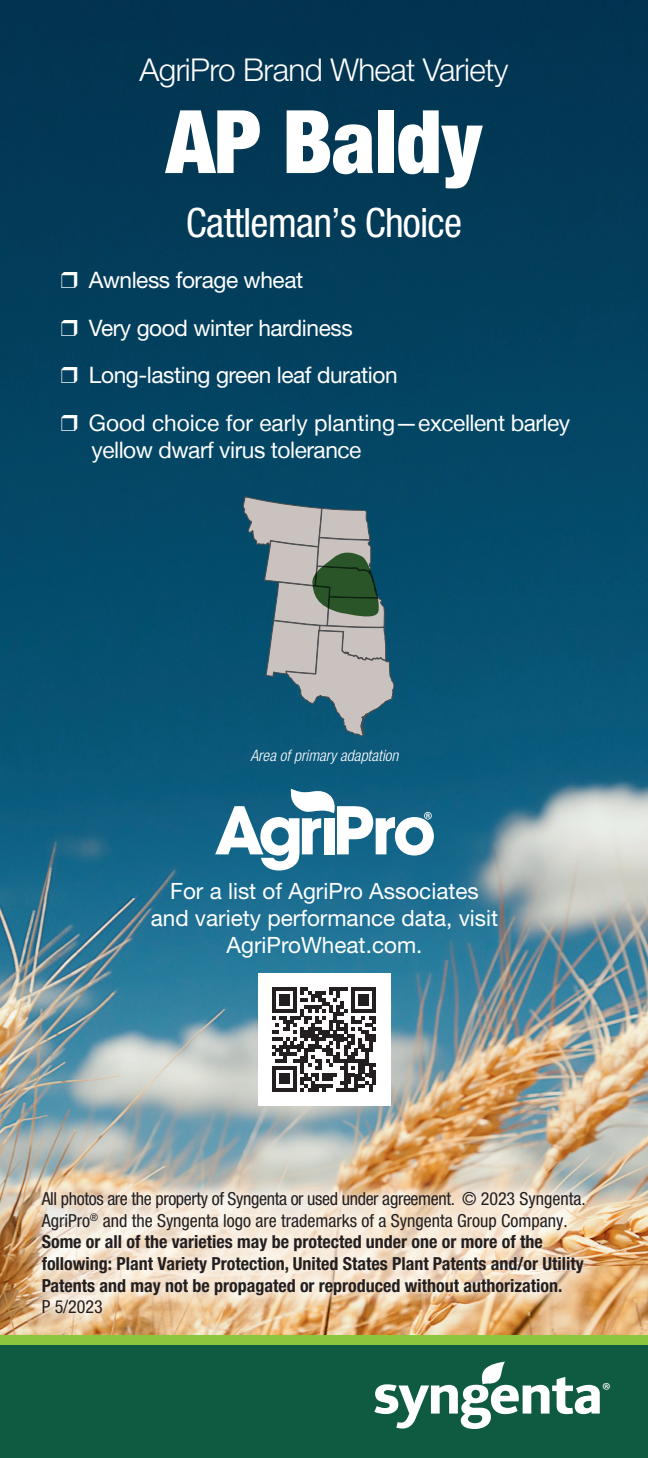
<style>
.page{position:relative;width:648px;height:1458px;background:#fff}
.page>*{position:absolute;margin:0;border:0;box-sizing:border-box;transform-origin:0 0}
.t1{font:900 condensed 87.75px "Helvetica Neue LT Pro";letter-spacing:-.01em;color:#fff}
.t2{font:condensed 40.5px "Helvetica Neue LT Pro";letter-spacing:-.02em;color:#fff}
.t3{font:300 31.5px "Helvetica Neue LT Pro";letter-spacing:-.02em;color:#fff}
.t4{font:22.72px "Helvetica Neue LT Pro";letter-spacing:-.02em;color:#fff}
.t5{font:22.72px/27.2px "Helvetica Neue LT";letter-spacing:-.02em;color:#fff}
.t6{font:22.5px/27px "Helvetica Neue LT Pro";color:#fff;text-align:center}
.t7{font:20.7px "Myriad Pro";color:#fff}
.t8{font:700 condensed 18px/21.6px "Helvetica Neue LT Pro";color:#231f20}
.t9{font:condensed 18px "Helvetica Neue LT Pro";color:#231f20}
.t10{font:italic 300 condensed 15.75px "Helvetica Neue LT Pro";color:#fff}
.s1{font-weight:400}
</style>
<div class="page">
<img style="left:0;top:0;width:648px;height:1335px">
<div style="left:258px;top:973px;width:132px;height:133px;background:#fff"></div>
<svg style="left:272px;top:987px;width:104px;height:105px"></svg>
<hr style="left:372px;top:1070px;width:4px;height:14px;background:#231f20">
<svg style="left:215px;top:789px;width:219px;height:82px"></svg>
<div style="left:23px;top:1174px;width:580px;height:158px;background:#fff;opacity:.75"></div>
<svg style="left:242px;top:496px;width:153px;height:257px"></svg>
<div style="left:0;top:1338px;width:648px;height:120px;background:#0e5b42"></div>
<svg style="left:374px;top:1362px;width:226px;height:67px"></svg>
<div style="left:0;top:1335px;width:648px;height:9px;background:#8bc63e"></div>
<svg style="left:61px;top:272px;width:16px;height:16px"></svg>
<svg style="left:61px;top:320px;width:16px;height:16px"></svg>
<svg style="left:61px;top:367px;width:16px;height:16px"></svg>
<svg style="left:61px;top:415px;width:16px;height:16px"></svg>
<p class="t3" style="left:140px;top:50px;width:370px">AgriPro Brand Wheat Variety</p>
<p class="t1" style="left:166px;top:90px;width:317px">AP Baldy</p>
<p class="t2" style="left:186px;top:199px;width:278px">Cattleman’s Choice</p>
<p class="t4" style="left:89px;top:266px;width:216px">Awnless forage wheat</p>
<p class="t4" style="left:89px;top:314px;width:265px">Very good winter hardiness</p>
<p class="t4" style="left:89px;top:361px;width:310px">Long-lasting green leaf duration</p>
<p class="t5" style="left:89px;top:409px;width:483px">Good choice for early planting—excellent barley yellow dwarf virus tolerance</p>
<p class="t10" style="left:250px;top:746px;width:150px">Area of primary adaptation</p>
<p class="t6" style="left:151px;top:877px;width:349px">For a list of AgriPro Associates and variety performance data, visit<br>AgriProWheat.com.</p>
<p class="t8" style="left:42px;top:1188px;width:546px"><span class="s1">All photos are the property of Syngenta or used under agreement. © 2023 Syngenta.<br>AgriPro</span><sup>®</sup> <span class="s1">and the Syngenta logo are trademarks of a Syngenta Group Company.<br></span>Some or all of the varieties may be protected under one or more of the following: Plant Variety Protection, United States Plant Patents and/or Utility Patents and may not be propagated or reproduced without authorization.</p>
<p class="t9" style="left:42px;top:1296px;width:63px">P 5/2023</p>
<p class="t7" style="left:602px;top:1378px;width:10px">®</p>
</div>
